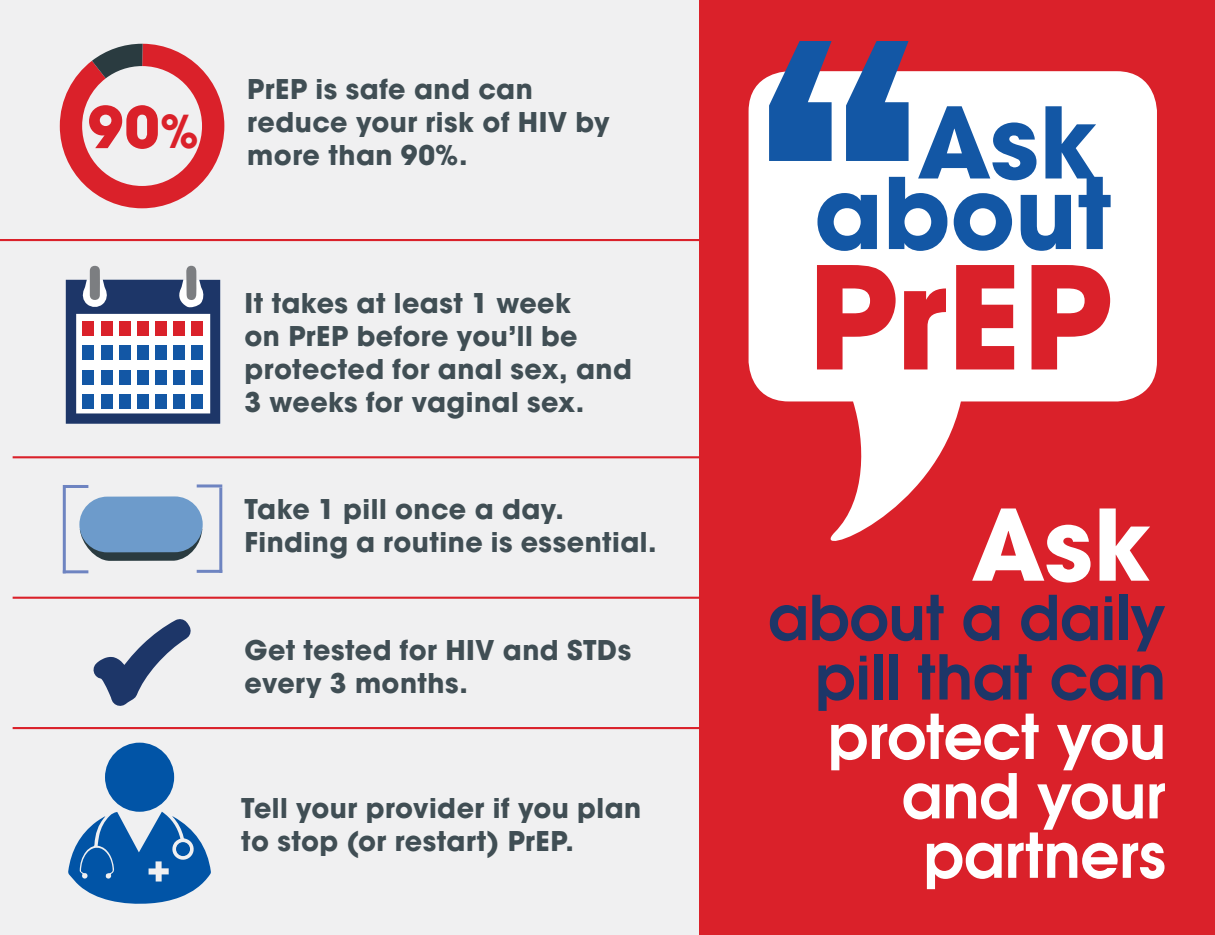
<style>
.page{position:relative;width:1215px;height:935px;background:#fff}
.page>*{position:absolute;margin:0;border:0;box-sizing:border-box;transform-origin:0 0}
.t1{font:900 336px "Archivo";color:#1357a5}
.t2{font:700 141px "Avant Garde LT";color:#da212a}
.t3{font:700 97.5px/70.5px "Avant Garde LT";color:#1357a5;text-align:right}
.t4{font:700 97.5px "Avant Garde LT";color:#fff}
.t5{font:600 61.5px/59.4px "Avant Garde";letter-spacing:-.005em;color:#fff;text-align:right}
.t6{font:600 61.5px/59.4px "Avant Garde";letter-spacing:.005em;color:#1d3668;text-align:right}
.t7{font:700 57px "Avant Garde LT";color:#da212a}
.t8{font:700 27px/33px "Avant Garde LT";letter-spacing:.015em;color:#404e54}
.s1{font-size:45px}
</style>
<div class="page">
<div style="left:0;top:0;width:708px;height:935px;background:#f0f0f1"></div>
<div style="left:700px;top:0;width:515px;height:935px;background:#da212a"></div>
<svg style="left:68px;top:812px;width:143px;height:92px"></svg>
<div style="left:105px;top:743px;width:69px;height:69px;background:#0154a6;border-radius:50%"></div>
<div style="left:176px;top:842px;width:14px;height:14px;background:#0154a6;border-radius:50%"></div>
<svg style="left:748px;top:71px;width:409px;height:470px;fill:#fff"></svg>
<svg style="left:80px;top:533px;width:122px;height:28px"></svg>
<div style="left:79px;top:496px;width:124px;height:56px;background:#6d9bcb;border-radius:28px"></div>
<hr style="left:63px;top:488px;width:3px;height:85px;background:#6e84c1">
<hr style="left:63px;top:485px;width:25px;height:3px;background:#6e84c1">
<hr style="left:63px;top:570px;width:25px;height:3px;background:#6e84c1">
<hr style="left:219px;top:487px;width:3px;height:86px;background:#6e84c1">
<hr style="left:197px;top:484px;width:25px;height:3px;background:#6e84c1">
<hr style="left:197px;top:570px;width:25px;height:3px;background:#6e84c1">
<svg style="left:66px;top:266px;width:154px;height:158px"></svg>
<div style="left:83px;top:321px;width:11px;height:14px;background:#da212a"></div>
<div style="left:101px;top:321px;width:11px;height:14px;background:#da212a"></div>
<div style="left:119px;top:321px;width:11px;height:14px;background:#da212a"></div>
<div style="left:137px;top:321px;width:12px;height:14px;background:#da212a"></div>
<div style="left:155px;top:321px;width:12px;height:14px;background:#da212a"></div>
<div style="left:173px;top:321px;width:12px;height:14px;background:#da212a"></div>
<div style="left:191px;top:321px;width:12px;height:14px;background:#da212a"></div>
<div style="left:83px;top:345px;width:11px;height:15px;background:#1357a5"></div>
<div style="left:101px;top:345px;width:11px;height:15px;background:#1357a5"></div>
<div style="left:119px;top:345px;width:11px;height:15px;background:#1357a5"></div>
<div style="left:137px;top:345px;width:12px;height:15px;background:#1357a5"></div>
<div style="left:155px;top:345px;width:12px;height:15px;background:#1357a5"></div>
<div style="left:173px;top:345px;width:12px;height:15px;background:#1357a5"></div>
<div style="left:191px;top:345px;width:12px;height:15px;background:#1357a5"></div>
<div style="left:83px;top:370px;width:11px;height:14px;background:#1357a5"></div>
<div style="left:101px;top:370px;width:11px;height:14px;background:#1357a5"></div>
<div style="left:119px;top:370px;width:11px;height:14px;background:#1357a5"></div>
<div style="left:137px;top:370px;width:12px;height:14px;background:#1357a5"></div>
<div style="left:155px;top:370px;width:12px;height:14px;background:#1357a5"></div>
<div style="left:173px;top:370px;width:12px;height:14px;background:#1357a5"></div>
<div style="left:191px;top:370px;width:12px;height:14px;background:#1357a5"></div>
<div style="left:83px;top:394px;width:11px;height:15px;background:#1357a5"></div>
<div style="left:101px;top:394px;width:11px;height:15px;background:#1357a5"></div>
<div style="left:119px;top:394px;width:11px;height:15px;background:#1357a5"></div>
<div style="left:137px;top:394px;width:12px;height:15px;background:#1357a5"></div>
<div style="left:155px;top:394px;width:12px;height:15px;background:#1357a5"></div>
<div style="left:173px;top:394px;width:12px;height:15px;background:#1357a5"></div>
<div style="left:191px;top:394px;width:12px;height:15px;background:#1357a5"></div>
<svg style="left:60px;top:44px;width:164px;height:164px"></svg>
<svg style="left:93px;top:619px;width:98px;height:87px"></svg>
<hr style="left:0;top:239px;width:700px;height:2px;background:#da212a">
<hr style="left:13px;top:456px;width:702px;height:2px;background:#da212a">
<hr style="left:13px;top:597px;width:702px;height:2px;background:#da212a">
<hr style="left:13px;top:727px;width:702px;height:2px;background:#da212a">
<h3 class="t7" style="left:88px;top:90px;width:112px">90<span class="s1">%</span></h3>
<p class="t8" style="left:247px;top:72px;width:364px">PrEP is safe and can reduce your risk of HIV by more than 90%.</p>
<p class="t8" style="left:245px;top:286px;width:389px">It takes at least 1 week<br>on PrEP before you’ll be protected for anal sex, and<br>3 weeks for vaginal sex.</p>
<p class="t8" style="left:245px;top:493px;width:413px">Take 1 pill once a day.<br>Finding a routine is essential.</p>
<p class="t8" style="left:245px;top:633px;width:388px">Get tested for HIV and STDs every 3 months.</p>
<p class="t8" style="left:241px;top:792px;width:401px">Tell your provider if you plan to stop (or restart) PrEP.</p>
<h1 class="t1" style="left:755px;top:-98px;width:169px">“</h1>
<h3 class="t3" style="left:814px;top:107px;width:299px">Ask about</h3>
<h2 class="t2" style="left:807px;top:226px;width:306px">PrEP</h2>
<h3 class="t4" style="left:971px;top:481px;width:181px">Ask</h3>
<h3 class="t6" style="left:768px;top:594px;width:399px">about a daily pill that can</h3>
<h3 class="t5" style="left:828px;top:713px;width:339px">protect you and your partners</h3>
</div>
